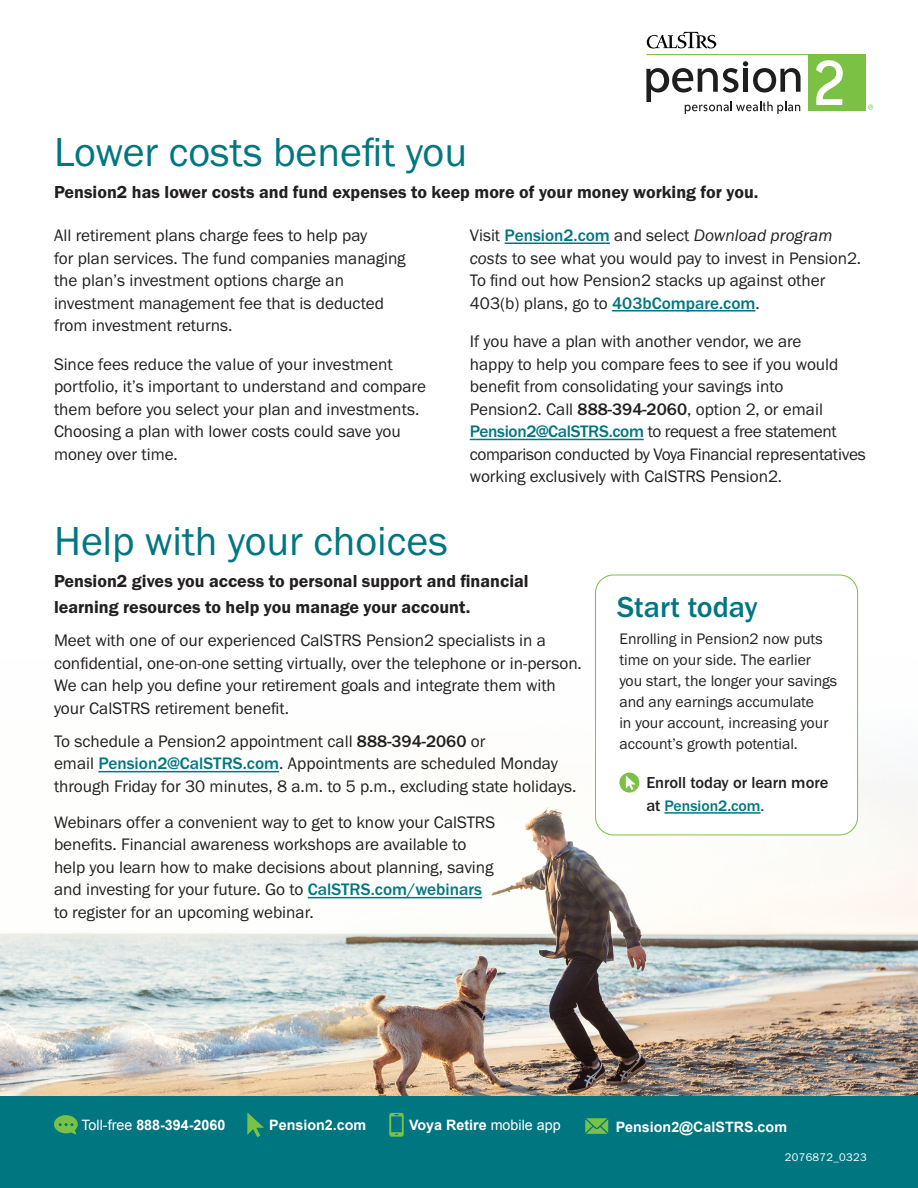
<style>
.page{position:relative;width:918px;height:1188px;background:#fff}
.page>*{position:absolute;margin:0;border:0;box-sizing:border-box;transform-origin:0 0}
.t1{font:42px "Franklin Gothic URW Boo";color:#007681}
.t2{font:500 30px "Franklin Gothic URW";color:#007681}
.t3{font:18px/25.5px "Franklin Gothic URW Dem";color:#231f20}
.t4{font:17.25px/22.5px "Franklin Gothic URW Boo";color:#231f20}
.t5{font:500 16.5px "Franklin Gothic URW";color:#231f20}
.t6{font:15.75px/21px "Franklin Gothic URW Boo";color:#231f20}
.t7{font:500 15.75px "Franklin Gothic URW";color:#007681}
.t8{font:700 14.25px "Arial";color:#fff}
.Subhead{font:11.1px "ITC Franklin Gothic Std";letter-spacing:.025em;color:#fff}
.s1{font-family:"Franklin Gothic URW";font-weight:500;color:#007681}
.s2{font-family:"Franklin Gothic URW Boo Ita"}
.s3{font-family:"Franklin Gothic URW";font-weight:500}
.s4{font-size:16.5px;color:#231f20}
.s5{font-family:"Franklin Gothic URW Boo";font-weight:400;color:#231f20}
.s6{font-weight:400}
</style>
<div class="page">
<img style="left:0;top:657px;width:918px;height:440px">
<div style="left:0;top:1097px;width:918px;height:91px;background:#007681"></div>
<hr style="left:505px;top:243px;width:105px;height:1px;background:#007681">
<hr style="left:612px;top:310px;width:143px;height:2px;background:#007681">
<hr style="left:470px;top:439px;width:174px;height:1px;background:#007681">
<hr style="left:98px;top:771px;width:181px;height:1px;background:#007681">
<hr style="left:308px;top:897px;width:174px;height:1px;background:#007681">
<svg style="left:389px;top:1113px;width:15px;height:24px"></svg>
<svg style="left:54px;top:1115px;width:24px;height:19px"></svg>
<svg style="left:247px;top:1112px;width:17px;height:25px"></svg>
<svg style="left:585px;top:1118px;width:23px;height:16px"></svg>
<div style="left:596px;top:575px;width:262px;height:260px;background:#fff;border-radius:18px"></div>
<div style="left:595px;top:575px;width:263px;height:260px;border:1px solid #7bc144;border-radius:18px"></div>
<hr style="left:664px;top:812px;width:97px;height:2px;background:#007681">
<svg style="left:619px;top:773px;width:20px;height:20px"></svg>
<svg style="left:626px;top:776px;width:10px;height:14px"></svg>
<div style="left:808px;top:54px;width:58px;height:57px;background:#7bc144"></div>
<svg style="left:816px;top:60px;width:27px;height:45px"></svg>
<hr style="left:646px;top:54px;width:165px;height:1px;background:#7bc144">
<svg style="left:646px;top:61px;width:155px;height:53px"></svg>
<svg style="left:647px;top:32px;width:69px;height:17px"></svg>
<svg style="left:868px;top:105px;width:5px;height:5px"></svg>
<p class="t1" style="left:54px;top:126px;width:415px">Lower costs benefit you</p>
<p class="t3" style="left:54px;top:179px;width:706px">Pension2 has lower costs and fund expenses to keep more of your money working for you.</p>
<p class="t4" style="left:54px;top:224px;width:353px">All retirement plans charge fees to help pay<br>for plan services. The fund companies managing the plan’s investment options charge an investment management fee that is deducted from investment returns.</p>
<p class="t4" style="left:54px;top:352px;width:373px">Since fees reduce the value of your investment portfolio, it’s important to understand and compare them before you select your plan and investments.<br>Choosing a plan with lower costs could save you money over time.</p>
<p class="t4" style="left:470px;top:224px;width:393px">Visit <span class="s1">Pension2.com</span> and select <span class="s2">Download program costs</span> to see what you would pay to invest in Pension2.<br>To find out how Pension2 stacks up against other 403(b) plans, go to <span class="s1">403bCompare.com</span>.</p>
<p class="t4" style="left:470px;top:330px;width:398px">If you have a plan with another vendor, we are<br>happy to help you compare fees to see if you would benefit from consolidating your savings into<br>Pension2. Call <span class="s3">888-394-2060</span>, option 2, or email <span class="s1">Pension2@CalSTRS.com</span> to request a free statement comparison conducted by Voya Financial representatives working exclusively with CalSTRS Pension2.</p>
<p class="t1" style="left:54px;top:515px;width:396px">Help with your choices</p>
<p class="t3" style="left:54px;top:568px;width:476px">Pension2 gives you access to personal support and financial learning resources to help you manage your account.</p>
<p class="t4" style="left:54px;top:629px;width:529px">Meet with one of our experienced CalSTRS Pension2 specialists in a confidential, one-on-one setting virtually, over the telephone or in-person.<br>We can help you define your retirement goals and integrate them with your CalSTRS retirement benefit.</p>
<p class="t4" style="left:54px;top:730px;width:524px">To schedule a Pension2 appointment call <span class="s3">888-394-2060</span> or<br>email <span class="s1">Pension2@CalSTRS.com</span>. Appointments are scheduled Monday through Friday for 30 minutes, 8 a.m. to 5 p.m., excluding state holidays.</p>
<p class="t4" style="left:54px;top:811px;width:443px">Webinars offer a convenient way to get to know your CalSTRS benefits. Financial awareness workshops are available to help you learn how to make decisions about planning, saving and investing for your future. Go to <span class="s1">CalSTRS.com/webinars </span>to register for an upcoming webinar.</p>
<p class="t2" style="left:617px;top:589px;width:142px">Start today</p>
<p class="t6" style="left:619px;top:628px;width:219px">Enrolling in Pension2 now puts time on your side. The earlier you start, the longer your savings and any earnings accumulate<br>in your account, increasing your account’s growth potential.</p>
<p class="t5" style="left:646px;top:772px;width:184px">Enroll today or learn more</p>
<p class="t7" style="left:646px;top:796px;width:120px"><span class="s4">at</span> Pension2.com<span class="s5">.</span></p>
<p class="t8" style="left:81px;top:1116px;width:145px"><span class="s6">Toll-free</span> 888-394-2060</p>
<p class="t8" style="left:269px;top:1116px;width:98px">Pension2.com</p>
<p class="t8" style="left:409px;top:1116px;width:153px">Voya Retire <span class="s6">mobile app</span></p>
<p class="t8" style="left:616px;top:1118px;width:173px">Pension2@CalSTRS.com</p>
<p class="Subhead" style="left:785px;top:1151px;width:83px">2076872_0323</p>
</div>
